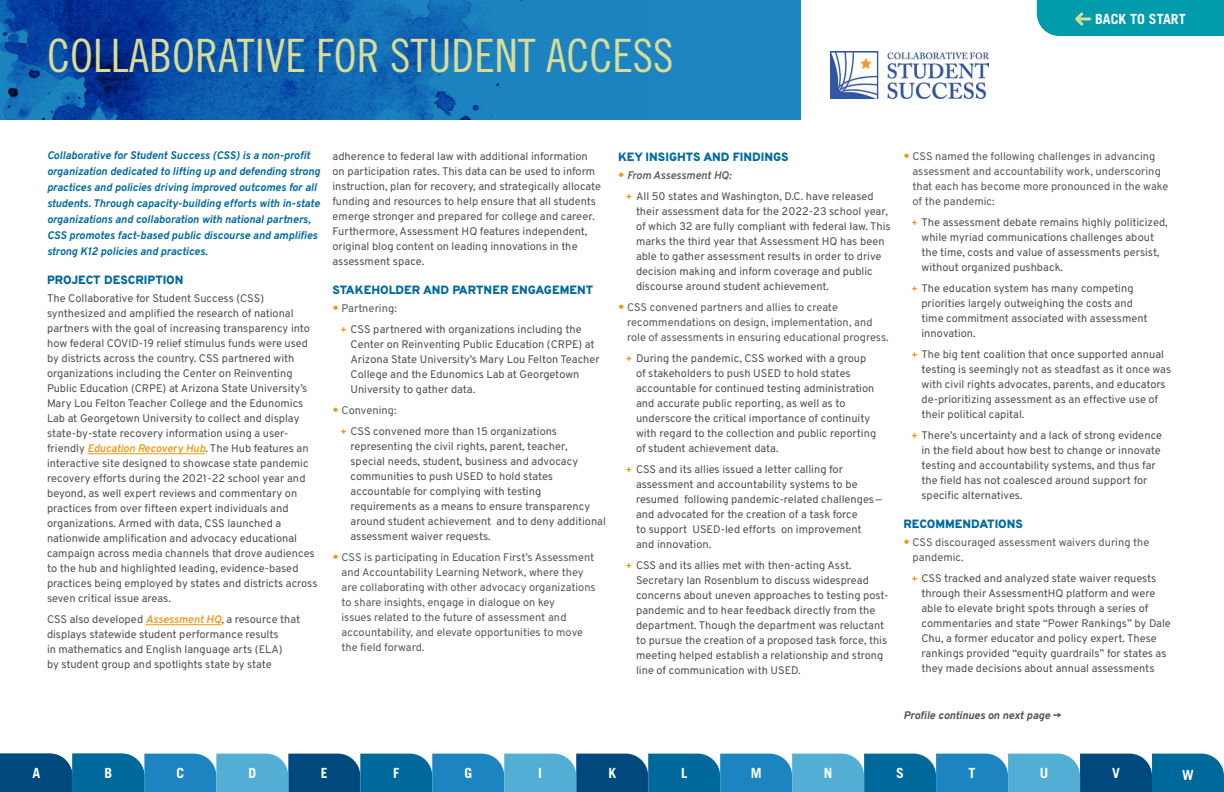
<style>
.page{position:relative;width:1224px;height:792px;background:#fff}
.page>*{position:absolute;margin:0;border:0;box-sizing:border-box;transform-origin:0 0}
.t1{font:46px "Trade Gothic LT Pro Cn 18";color:#d9dc98}
.t2{font:700 14px "Trade Gothic LT Pro";color:#fff}
.t3{font:900 12px "Overpass";color:#00699c}
.t4{font:11px/15px "Overpass";color:#4f4f50}
.t5{font:11px/15px "Overpass";color:#56585c}
.t6{font:italic 700 11px/16px "Overpass";color:#00699c}
.t7{font:italic 700 11px "Overpass";color:#4f4f50}
.s1{font-weight:600;font-style:italic;color:#f19613}
.s2{font-weight:700;font-size:15px;color:#f19613}
.s3{color:#56585c}
.s4{font-weight:700;font-size:10px;color:#f19613}
.s5{font-weight:600;font-style:italic;color:#56585c}
</style>
<div class="page">
<div style="left:0;top:0;width:801px;height:120px;background:#1c85c1"></div>
<img style="left:0;top:0;width:526px;height:120px">
<img style="left:830px;top:51px;width:159px;height:48px">
<hr style="left:88px;top:454px;width:117px;height:1px;background:#f19613">
<hr style="left:146px;top:625px;width:75px;height:1px;background:#f19613">
<svg style="left:0;top:754px;width:1224px;height:38px;background:#227dad"></svg>
<div style="left:1037px;top:0;width:187px;height:36px;background:#009cab"></div>
<h1 class="t1" style="left:47px;top:28px;width:628px">COLLABORATIVE FOR STUDENT ACCESS</h1>
<p class="t2" style="left:1095px;top:10px;width:92px">BACK TO START</p>
<p class="t6" style="left:47px;top:146px;width:275px">Collaborative for Student Success (CSS) is a non-profit organization dedicated to lifting up and defending strong practices and policies driving improved outcomes for all students. Through capacity-building efforts with in-state organizations and collaboration with national partners, CSS promotes fact-based public discourse and amplifies strong K12 policies and practices.</p>
<p class="t3" style="left:47px;top:270px;width:138px">PROJECT DESCRIPTION</p>
<p class="t4" style="left:47px;top:290px;width:272px">The Collaborative for Student Success (CSS) synthesized and amplified the research of national partners with the goal of increasing transparency into how federal COVID-19 relief stimulus funds were used by districts across the country. CSS partnered with organizations including the Center on Reinventing Public Education (CRPE) at Arizona State University’s Mary Lou Felton Teacher College and the Edunomics Lab at Georgetown University to collect and display state-by-state recovery information using a user&shy;friendly <span class="s1">Education Recovery Hub</span>. The Hub features an interactive site designed to showcase state pandemic recovery efforts during the 2021-22 school year and beyond, as well expert reviews and commentary on practices from over fifteen expert individuals and organizations. Armed with data, CSS launched a nationwide amplification and advocacy educational campaign across media channels that drove audiences to the hub and highlighted leading, evidence-based practices being employed by states and districts across seven critical issue areas.</p>
<p class="t4" style="left:47px;top:611px;width:255px">CSS also developed <span class="s1">Assessment HQ</span>, a resource that displays statewide student performance results<br>in mathematics and English language arts (ELA)<br>by student group and spotlights state by state</p>
<p class="t4" style="left:333px;top:148px;width:270px">adherence to federal law with additional information on participation rates. This data can be used to inform instruction, plan for recovery, and strategically allocate funding and resources to help ensure that all students emerge stronger and prepared for college and career.<br>Furthermore, Assessment HQ features independent, original blog content on leading innovations in the assessment space.</p>
<p class="t3" style="left:332px;top:280px;width:262px">STAKEHOLDER AND PARTNER ENGAGEMENT</p>
<p class="t4" style="left:340px;top:297px;width:243px;line-height:21px;text-indent:-8px"><span class="s2">•</span> <span class="s3">Partnering:<br></span><span class="s4">+</span> CSS partnered with organizations including the</p>
<p class="t4" style="left:350px;top:336px;width:251px">Center on Reinventing Public Education (CRPE) at Arizona State University’s Mary Lou Felton Teacher College and the Edunomics Lab at Georgetown University to gather data.</p>
<p class="t4" style="left:340px;top:399px;width:218px;line-height:21px;text-indent:-8px"><span class="s2">•</span> <span class="s3">Convening:<br></span><span class="s4">+</span> CSS convened more than 15 organizations</p>
<p class="t4" style="left:350px;top:438px;width:257px">representing the civil rights, parent, teacher,<br>special needs, student, business and advocacy communities to push USED to hold states accountable for complying with testing requirements as a means to ensure transparency around student achievement and to deny additional assessment waiver requests.</p>
<p class="t5" style="left:342px;top:549px;width:256px;text-indent:-9px"><span class="s2">•</span> CSS is participating in Education First’s Assessment and Accountability Learning Network, where they are collaborating with other advocacy organizations to share insights, engage in dialogue on key<br>issues related to the future of assessment and accountability, and elevate opportunities to move the field forward.</p>
<p class="t3" style="left:618px;top:147px;width:172px">KEY INSIGHTS AND FINDINGS</p>
<p class="t4" style="left:626px;top:164px;width:249px;line-height:21px;text-indent:-8px"><span class="s2">•</span> <span class="s5">From Assessment HQ:<br></span><span class="s4">+</span> All 50 states and Washington, D.C. have released</p>
<p class="t4" style="left:636px;top:203px;width:256px">their assessment data for the 2022-23 school year, of which 32 are fully compliant with federal law. This marks the third year that Assessment HQ has been able to gather assessment results in order to drive decision making and inform coverage and public discourse around student achievement.</p>
<p class="t5" style="left:627px;top:299px;width:263px;text-indent:-9px"><span class="s2">•</span> CSS convened partners and allies to create recommendations on design, implementation, and role of assessments in ensuring educational progress.</p>
<p class="t4" style="left:636px;top:350px;width:242px;text-indent:-10px"><span class="s4">+</span> During the pandemic, CSS worked with a group of stakeholders to push USED to hold states accountable for continued testing administration and accurate public reporting, as well as to underscore the critical importance of continuity with regard to the collection and public reporting of student achievement data.</p>
<p class="t4" style="left:636px;top:461px;width:248px;text-indent:-10px"><span class="s4">+</span> CSS and its allies issued a letter calling for assessment and accountability systems to be resumed following pandemic-related challenges — and advocated for the creation of a task force<br>to support USED-led efforts on improvement and innovation.</p>
<p class="t4" style="left:636px;top:557px;width:254px;text-indent:-10px"><span class="s4">+</span> CSS and its allies met with then-acting Asst.<br>Secretary Ian Rosenblum to discuss widespread concerns about uneven approaches to testing post&shy;pandemic and to hear feedback directly from the department. Though the department was reluctant to pursue the creation of a proposed task force, this meeting helped establish a relationship and strong line of communication with USED.</p>
<p class="t5" style="left:912px;top:148px;width:257px;text-indent:-9px"><span class="s2">•</span> CSS named the following challenges in advancing assessment and accountability work, underscoring that each has become more pronounced in the wake of the pandemic:</p>
<p class="t4" style="left:922px;top:214px;width:248px;text-indent:-10px"><span class="s4">+</span> The assessment debate remains highly politicized, while myriad communications challenges about the time, costs and value of assessments persist, without organized pushback.</p>
<p class="t4" style="left:922px;top:280px;width:228px;text-indent:-10px"><span class="s4">+</span> The education system has many competing priorities largely outweighing the costs and time commitment associated with assessment innovation.</p>
<p class="t4" style="left:922px;top:346px;width:251px;text-indent:-10px"><span class="s4">+</span> The big tent coalition that once supported annual testing is seemingly not as steadfast as it once was with civil rights advocates, parents, and educators de-prioritizing assessment as an effective use of their political capital.</p>
<p class="t4" style="left:922px;top:427px;width:242px;text-indent:-10px"><span class="s4">+</span> There’s uncertainty and a lack of strong evidence in the field about how best to change or innovate testing and accountability systems, and thus far the field has not coalesced around support for specific alternatives.</p>
<p class="t3" style="left:904px;top:514px;width:121px">RECOMMENDATIONS</p>
<p class="t5" style="left:912px;top:534px;width:238px;text-indent:-9px"><span class="s2">•</span> CSS discouraged assessment waivers during the pandemic.</p>
<p class="t4" style="left:922px;top:570px;width:251px;text-indent:-10px"><span class="s4">+</span> CSS tracked and analyzed state waiver requests through their AssessmentHQ platform and were able to elevate bright spots through a series of commentaries and state “Power Rankings” by Dale Chu, a former educator and policy expert. These rankings provided “equity guardrails” for states as they made decisions about annual assessments</p>
<p class="t7" style="left:904px;top:706px;width:159px">Profile continues on next page →</p>
<p class="t2" style="left:32px;top:764px;width:9px">A</p>
<p class="t2" style="left:105px;top:764px;width:9px">B</p>
<p class="t2" style="left:176px;top:764px;width:9px">C</p>
<p class="t2" style="left:248px;top:764px;width:9px">D</p>
<p class="t2" style="left:321px;top:764px;width:8px">E</p>
<p class="t2" style="left:393px;top:764px;width:8px">F</p>
<p class="t2" style="left:464px;top:764px;width:9px">G</p>
<p class="t2" style="left:538px;top:764px;width:5px">I</p>
<p class="t2" style="left:609px;top:764px;width:9px">K</p>
<p class="t2" style="left:681px;top:764px;width:8px">L</p>
<p class="t2" style="left:751px;top:764px;width:12px">M</p>
<p class="t2" style="left:824px;top:764px;width:10px">N</p>
<p class="t2" style="left:896px;top:764px;width:9px">S</p>
<p class="t2" style="left:969px;top:764px;width:8px">T</p>
<p class="t2" style="left:1040px;top:764px;width:10px">U</p>
<p class="t2" style="left:1112px;top:764px;width:9px">V</p>
<p class="t2" style="left:1182px;top:766px;width:13px">W</p>
</div>
